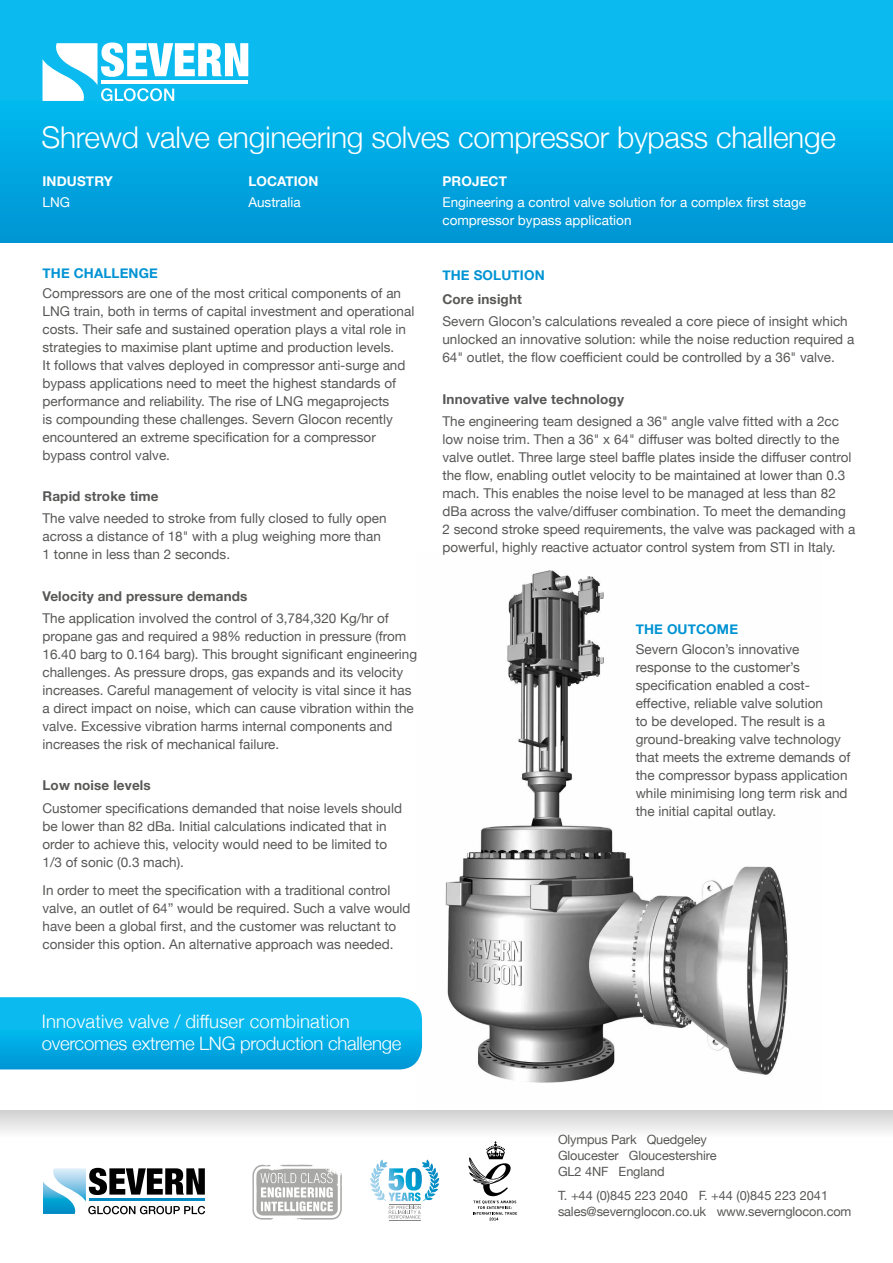
<style>
.page{position:relative;width:893px;height:1263px;background:#fff}
.page>*{position:absolute;margin:0;border:0;box-sizing:border-box;transform-origin:0 0}
.t1{font:300 30px "Helvetica Neue";letter-spacing:-.01em;color:#fff}
.t2{font:300 18.6px/22.5px "Helvetica Neue";letter-spacing:-.015em;color:#fff}
.t3{font:13.5px/18px "Helvetica Neue";color:#575756}
.t4{font:13.5px/18px "Helvetica Neue";color:#fff}
.t5{font:700 13.5px "Helvetica Neue";letter-spacing:.01em;color:#575756}
.t6{font:700 13.5px "Helvetica Neue";letter-spacing:.01em;color:#0093d3}
.t7{font:700 13.5px "Helvetica Neue";letter-spacing:.01em;color:#fff}
.t8{font:12.75px/15.8px "Helvetica Neue";letter-spacing:-.01em;color:#575756}
</style>
<div class="page">
<img style="left:422px;top:570px;width:366px;height:513px">
<div style="left:0;top:0;width:893px;height:242px;background:linear-gradient(to bottom,#0dc5f6,#009ad8)"></div>
<svg style="left:0;top:997px;width:422px;height:72px;background:#07b0e7"></svg>
<svg style="left:0;top:1110px;width:893px;height:111px"></svg>
<svg style="left:43px;top:1168px;width:162px;height:46px"></svg>
<hr style="left:389px;top:1220px;width:32px;height:1px;background:#878787">
<svg style="left:370px;top:1159px;width:69px;height:60px"></svg>
<img style="left:251px;top:1162px;width:92px;height:59px">
<svg style="left:468px;top:1141px;width:49px;height:79px"></svg>
<svg style="left:43px;top:43px;width:205px;height:58px"></svg>
<h1 class="t1" style="left:41px;top:113px;width:796px">Shrewd valve engineering solves compressor bypass challenge</h1>
<p class="t7" style="left:43px;top:171px;width:72px">INDUSTRY</p>
<p class="t4" style="left:43px;top:194px;width:29px">LNG</p>
<p class="t7" style="left:248px;top:171px;width:72px">LOCATION</p>
<p class="t4" style="left:248px;top:194px;width:54px">Australia</p>
<p class="t7" style="left:442px;top:171px;width:66px">PROJECT</p>
<p class="t4" style="left:442px;top:194px;width:365px">Engineering a control valve solution for a complex first stage compressor bypass application</p>
<p class="t6" style="left:43px;top:262px;width:117px">THE CHALLENGE</p>
<p class="t3" style="left:43px;top:285px;width:373px">Compressors are one of the most critical components of an LNG train, both in terms of capital investment and operational costs. Their safe and sustained operation plays a vital role in strategies to maximise plant uptime and production levels.<br>It follows that valves deployed in compressor anti-surge and bypass applications need to meet the highest standards of performance and reliability. The rise of LNG megaprojects<br>is compounding these challenges. Severn Glocon recently encountered an extreme specification for a compressor bypass control valve.</p>
<p class="t5" style="left:43px;top:486px;width:118px">Rapid stroke time</p>
<p class="t3" style="left:43px;top:510px;width:346px">The valve needed to stroke from fully closed to fully open across a distance of 18" with a plug weighing more than<br>1 tonne in less than 2 seconds.</p>
<p class="t5" style="left:43px;top:585px;width:207px">Velocity and pressure demands</p>
<p class="t3" style="left:43px;top:610px;width:376px">The application involved the control of 3,784,320 Kg/hr of propane gas and required a 98% reduction in pressure (from 16.40 barg to 0.164 barg). This brought significant engineering challenges. As pressure drops, gas expands and its velocity increases. Careful management of velocity is vital since it has a direct impact on noise, which can cause vibration within the valve. Excessive vibration harms internal components and increases the risk of mechanical failure.</p>
<p class="t5" style="left:43px;top:775px;width:110px">Low noise levels</p>
<p class="t3" style="left:43px;top:800px;width:361px">Customer specifications demanded that noise levels should be lower than 82 dBa. Initial calculations indicated that in order to achieve this, velocity would need to be limited to 1/3 of sonic (0.3 mach).</p>
<p class="t3" style="left:43px;top:882px;width:370px">In order to meet the specification with a traditional control valve, an outlet of 64” would be required. Such a valve would have been a global first, and the customer was reluctant to consider this option. An alternative approach was needed.</p>
<p class="t6" style="left:442px;top:264px;width:104px">THE SOLUTION</p>
<p class="t5" style="left:442px;top:289px;width:81px">Core insight</p>
<p class="t3" style="left:442px;top:313px;width:413px">Severn Glocon’s calculations revealed a core piece of insight which unlocked an innovative solution: while the noise reduction required a<br>64" outlet, the flow coefficient could be controlled by a 36" valve.</p>
<p class="t5" style="left:442px;top:388px;width:183px">Innovative valve technology</p>
<p class="t3" style="left:442px;top:413px;width:414px">The engineering team designed a 36" angle valve fitted with a 2cc low noise trim. Then a 36" x 64" diffuser was bolted directly to the valve outlet. Three large steel baffle plates inside the diffuser control the flow, enabling outlet velocity to be maintained at lower than 0.3 mach. This enables the noise level to be managed at less than 82 dBa across the valve/diffuser combination. To meet the demanding 2 second stroke speed requirements, the valve was packaged with a powerful, highly reactive actuator control system from STI in Italy.</p>
<p class="t6" style="left:636px;top:618px;width:104px">THE OUTCOME</p>
<p class="t3" style="left:636px;top:641px;width:216px">Severn Glocon’s innovative response to the customer’s specification enabled a cost&shy;effective, reliable valve solution<br>to be developed. The result is a ground-breaking valve technology that meets the extreme demands of the compressor bypass application while minimising long term risk and the initial capital outlay.</p>
<h2 class="t2" style="left:42px;top:1008px;width:361px">Innovative valve / diffuser combination overcomes extreme LNG production challenge</h2>
<p class="t8" style="left:558px;top:1132px;width:160px">Olympus Park Quedgeley<br>Gloucester Gloucestershire<br>GL2 4NF England</p>
<p class="t8" style="left:558px;top:1188px;width:295px">T. +44 (0)845 223 2040 F. +44 (0)845 223 2041 sales@severnglocon.co.uk www.severnglocon.com</p>
</div>
